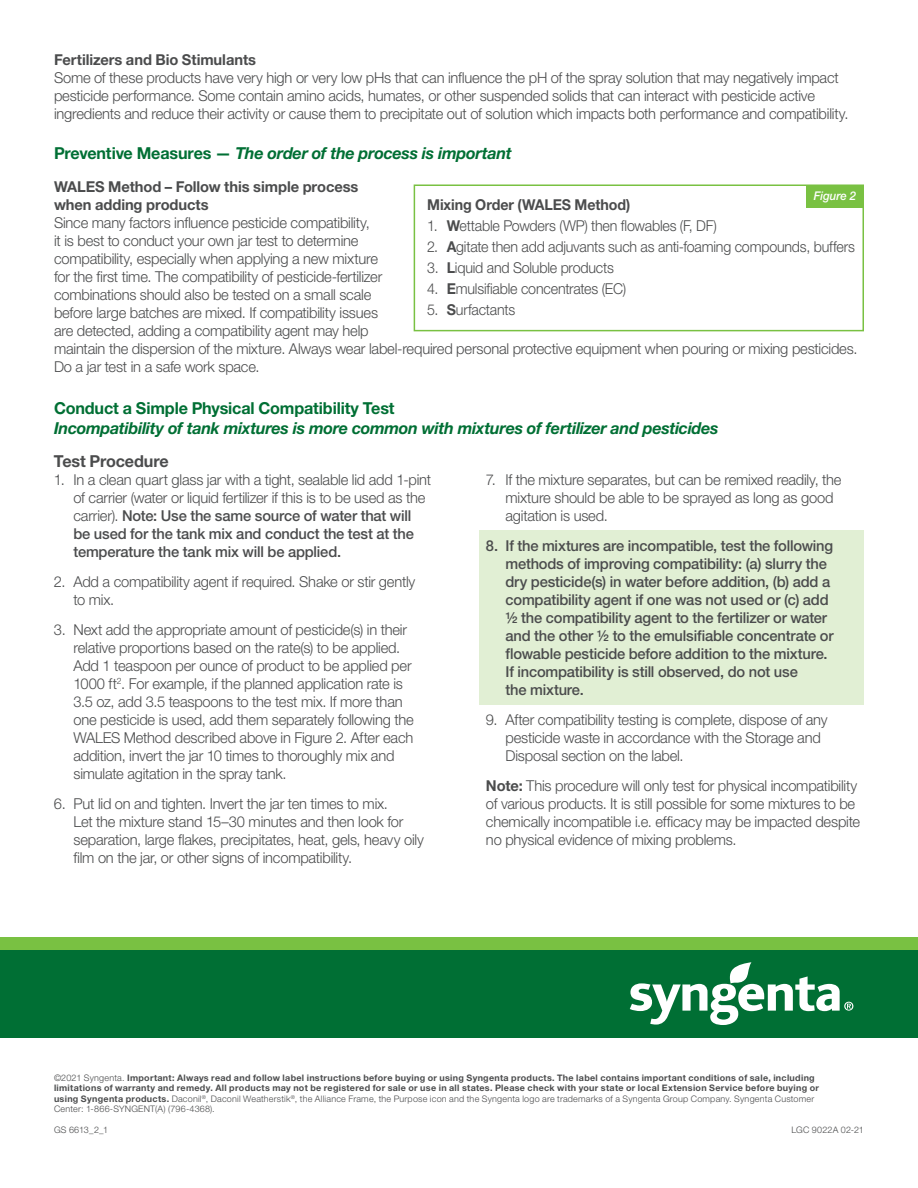
<style>
.page{position:relative;width:918px;height:1188px;background:#fff}
.page>*{position:absolute;margin:0;border:0;box-sizing:border-box;transform-origin:0 0}
.t1{font:italic 700 16.5px/19.5px "Helvetica Neue LT Std";letter-spacing:-.02em;color:#006f34}
.t2{font:700 16.5px "Helvetica Neue LT Std";letter-spacing:-.01em;color:#4b4c4d}
.t3{font:300 15px/18px "Helvetica Neue LT Std";letter-spacing:-.015em;color:#4b4c4d}
.t4{font:500 15px/18px "Helvetica Neue LT Std";letter-spacing:-.015em;color:#4b4c4d}
.t5{font:300 15px "Helvetica Neue LT Std";letter-spacing:-.015em;color:#4b4c4d;scale:.95 1}
.t6{font:700 15px/18px "Helvetica Neue LT Std";letter-spacing:-.005em;color:#4b4c4d}
.t7{font:700 15px "Helvetica Neue LT Std";letter-spacing:-.005em;color:#4b4c4d;scale:.95 1}
.t8{font:italic 500 12px "Helvetica Neue LT Std";color:#fff;scale:.95 1}
.t9{font:700 9px/10.5px "Helvetica Neue LT Std";letter-spacing:.03em;color:#4b4c4d}
.t10{font:300 9px "Helvetica Neue LT Std";letter-spacing:.015em;color:#4b4c4d}
.s1{font-style:normal}
.s2{font-weight:700}
.s3{font-weight:500}
.s4{font-weight:300}
</style>
<div class="page">
<div style="left:480px;top:530px;width:384px;height:175px;background:#e1efd4"></div>
<div style="left:414px;top:184px;width:450px;height:147px;border:2px solid #79c142"></div>
<div style="left:807px;top:185px;width:57px;height:23px;background:#79c142"></div>
<div style="left:0;top:937px;width:918px;height:101px;background:#006f34"></div>
<div style="left:0;top:937px;width:918px;height:13px;background:#79c142"></div>
<svg style="left:630px;top:962px;width:223px;height:63px"></svg>
<p class="t6" style="left:54px;top:50px;width:204px">Fertilizers and Bio Stimulants</p>
<p class="t3" style="left:54px;top:68px;width:796px">Some of these products have very high or very low pHs that can influence the pH of the spray solution that may negatively impact pesticide performance. Some contain amino acids, humates, or other suspended solids that can interact with pesticide active ingredients and reduce their activity or cause them to precipitate out of solution which impacts both performance and compatibility.</p>
<p class="t1" style="left:54px;top:143px;width:459px"><span class="s1">Preventive Measures —</span> The order of the process is important</p>
<p class="t6" style="left:54px;top:178px;width:306px">WALES Method – Follow this simple process when adding products</p>
<p class="t3" style="left:54px;top:214px;width:330px">Since many factors influence pesticide compatibility,<br>it is best to conduct your own jar test to determine compatibility, especially when applying a new mixture for the first time. The compatibility of pesticide-fertilizer combinations should also be tested on a small scale</p>
<p class="t3" style="left:54px;top:304px;width:805px">before large batches are mixed. If compatibility issues<br>are detected, adding a compatibility agent may help<br>maintain the dispersion of the mixture. Always wear label-required personal protective equipment when pouring or mixing pesticides.<br>Do a jar test in a safe work space.</p>
<p class="t1" style="left:54px;top:398px;width:666px"><span class="s1">Conduct a Simple Physical Compatibility Test<br></span>Incompatibility of tank mixtures is more common with mixtures of fertilizer and pesticides</p>
<p class="t8" style="left:814px;top:189px;width:46px">Figure 2</p>
<p class="t7" style="left:427px;top:195px;width:215px">Mixing Order (WALES Method)</p>
<p class="t5" style="left:427px;top:217px;width:307px">1. <span class="s2">W</span>ettable Powders (WP) then flowables (F, DF)</p>
<p class="t5" style="left:427px;top:238px;width:452px">2. <span class="s2">A</span>gitate then add adjuvants such as anti-foaming compounds, buffers</p>
<p class="t5" style="left:427px;top:259px;width:198px">3. <span class="s2">L</span>iquid and Soluble products</p>
<p class="t5" style="left:427px;top:280px;width:211px">4. <span class="s2">E</span>mulsifiable concentrates (EC)</p>
<p class="t5" style="left:427px;top:301px;width:94px">5. <span class="s2">S</span>urfactants</p>
<p class="t2" style="left:54px;top:451px;width:116px">Test Procedure</p>
<p class="t3" style="left:73px;top:471px;width:359px;text-indent:-20px">1. In a clean quart glass jar with a tight, sealable lid add 1-pint of carrier (water or liquid fertilizer if this is to be used as the carrier). <span class="s3">Note: Use the same source of water that will be used for the tank mix and conduct the test at the temperature the tank mix will be applied.</span></p>
<p class="t3" style="left:73px;top:573px;width:343px;text-indent:-20px">2. Add a compatibility agent if required. Shake or stir gently to mix.</p>
<p class="t3" style="left:73px;top:621px;width:342px;text-indent:-20px">3. Next add the appropriate amount of pesticide(s) in their relative proportions based on the rate(s) to be applied.<br>Add 1 teaspoon per ounce of product to be applied per 1000 ft<sup>2</sup>. For example, if the planned application rate is 3.5 oz, add 3.5 teaspoons to the test mix. If more than one pesticide is used, add them separately following the WALES Method described above in Figure 2. After each addition, invert the jar 10 times to thoroughly mix and simulate agitation in the spray tank.</p>
<p class="t3" style="left:73px;top:795px;width:352px;text-indent:-20px">6. Put lid on and tighten. Invert the jar ten times to mix.<br>Let the mixture stand 15–30 minutes and then look for separation, large flakes, precipitates, heat, gels, heavy oily film on the jar, or other signs of incompatibility.</p>
<p class="t3" style="left:505px;top:471px;width:338px;text-indent:-20px">7. If the mixture separates, but can be remixed readily, the mixture should be able to be sprayed as long as good agitation is used.</p>
<p class="t4" style="left:505px;top:537px;width:330px;text-indent:-20px">8. If the mixtures are incompatible, test the following methods of improving compatibility: (a) slurry the dry pesticide(s) in water before addition, (b) add a compatibility agent if one was not used or (c) add ½ the compatibility agent to the fertilizer or water and the other ½ to the emulsifiable concentrate or flowable pesticide before addition to the mixture.<br>If incompatibility is still observed, do not use<br>the mixture.</p>
<p class="t3" style="left:505px;top:711px;width:324px;text-indent:-20px">9. After compatibility testing is complete, dispose of any pesticide waste in accordance with the Storage and<br>Disposal section on the label.</p>
<p class="t3" style="left:486px;top:777px;width:376px"><span class="s2">Note:</span> This procedure will only test for physical incompatibility of various products. It is still possible for some mixtures to be chemically incompatible i.e. efficacy may be impacted despite no physical evidence of mixing problems.</p>
<p class="t9" style="left:54px;top:1072px;width:767px"><span class="s4">©2021 Syngenta.</span> Important: Always read and follow label instructions before buying or using Syngenta products. The label contains important conditions of sale, including limitations of warranty and remedy. All products may not be registered for sale or use in all states. Please check with your state or local Extension Service before buying or using Syngenta products. <span class="s4">Daconil</span><sup>®</sup><span class="s4">, Daconil Weatherstik</span><sup>®</sup><span class="s4">, the Alliance Frame, the Purpose icon and the Syngenta logo are trademarks of a Syngenta Group Company. Syngenta Customer Center: 1-866-SYNGENT(A) (796-4368).</span></p>
<p class="t10" style="left:54px;top:1125px;width:56px">GS 6613_2_1</p>
<p class="t10" style="left:791px;top:1125px;width:74px">LGC 9022A 02-21</p>
</div>
